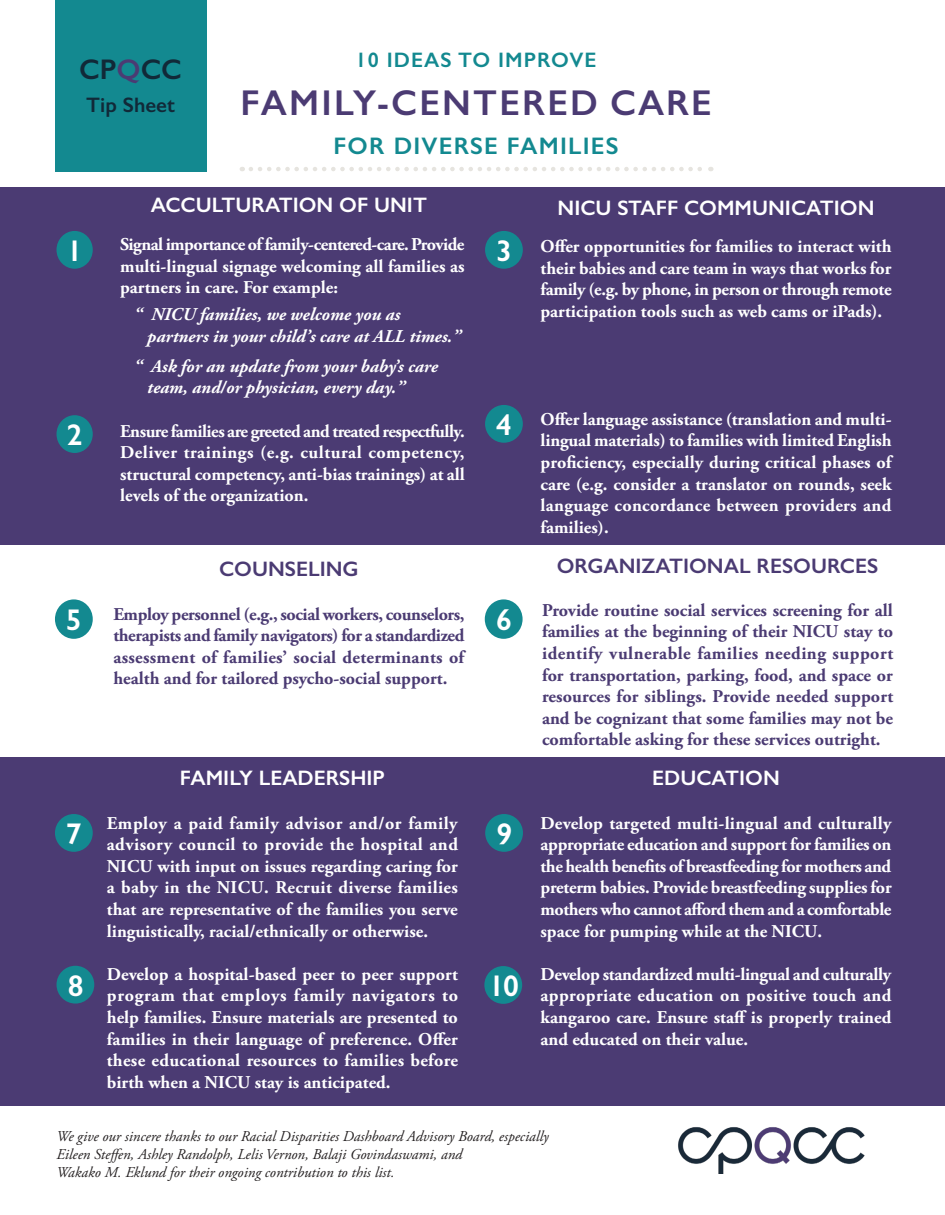
<style>
.page{position:relative;width:945px;height:1215px;background:#fff}
.page>*{position:absolute;margin:0;border:0;box-sizing:border-box;transform-origin:0 0}
.t1{font:600 36px "Gill Sans";letter-spacing:.06em;color:#4b3b73}
.t2{font:600 30px "Gill Sans";color:#fff}
.t3{font:600 28.5px "Gill Sans";color:#112938}
.t4{font:600 24px "Gill Sans";letter-spacing:.05em;color:#138990}
.t5{font:600 21px "Gill Sans";color:#fff}
.t6{font:600 21px "Gill Sans";color:#4b3b73}
.t7{font:600 21px "Gill Sans";letter-spacing:.05em;color:#138990}
.t8{font:600 21px "Gill Sans";color:#112938}
.t9{font:700 18px/21.6px "Adobe Garamond Pro";color:#fff;text-align:justify}
.t10{font:700 18px/21.6px "Adobe Garamond Pro";color:#4b3b73;text-align:justify}
.t11{font:italic 700 18px "Adobe Garamond Pro";color:#fff}
.t12{font:italic 15px/18px "Adobe Garamond Pro";color:#231f20}
.s1{color:#4b3b73}
</style>
<div class="page">
<div style="left:0;top:188px;width:945px;height:357px;background:#4b3b73"></div>
<div style="left:57px;top:231px;width:36px;height:38px;background:#138990;border-radius:50%"></div>
<div style="left:57px;top:415px;width:36px;height:38px;background:#138990;border-radius:50%"></div>
<div style="left:485px;top:231px;width:38px;height:38px;background:#138990;border-radius:50%"></div>
<div style="left:485px;top:405px;width:38px;height:38px;background:#138990;border-radius:50%"></div>
<img style="left:678px;top:1127px;width:187px;height:46px">
<div style="left:485px;top:599px;width:38px;height:40px;background:#138990;border-radius:50%"></div>
<div style="left:55px;top:599px;width:38px;height:40px;background:#138990;border-radius:50%"></div>
<div style="left:0;top:758px;width:945px;height:348px;background:#4b3b73"></div>
<div style="left:57px;top:966px;width:37px;height:38px;background:#138990;border-radius:50%"></div>
<div style="left:485px;top:814px;width:38px;height:38px;background:#138990;border-radius:50%"></div>
<div style="left:484px;top:966px;width:38px;height:38px;background:#138990;border-radius:50%"></div>
<div style="left:55px;top:814px;width:38px;height:38px;background:#138990;border-radius:50%"></div>
<svg style="left:251px;top:167px;width:460px;height:4px"></svg>
<div style="left:55px;top:0;width:151px;height:171px;background:#138990"></div>
<p class="t3" style="left:79px;top:53px;width:104px">CP<span class="s1">Q</span>CC</p>
<p class="t8" style="left:86px;top:93px;width:90px">Tip Sheet</p>
<p class="t7" style="left:356px;top:47px;width:243px">10 IDEAS TO IMPROVE</p>
<p class="t1" style="left:241px;top:81px;width:472px">FAMILY-CENTERED CARE</p>
<p class="t4" style="left:334px;top:131px;width:287px">FOR DIVERSE FAMILIES</p>
<p class="t2" style="left:67px;top:232px;width:17px">1</p>
<p class="t2" style="left:67px;top:417px;width:17px">2</p>
<p class="t5" style="left:151px;top:193px;width:278px">ACCULTURATION OF UNIT</p>
<p class="t9" style="left:120px;top:234px;width:346px">Signal importance of family-centered-care. Provide multi-lingual signage welcoming all families as partners in care. For example:</p>
<p class="t11" style="left:134px;top:304px;width:268px">“ NICU families, we welcome you as</p>
<p class="t11" style="left:147px;top:326px;width:315px">partners in your child’s care at ALL times.”</p>
<p class="t11" style="left:134px;top:356px;width:306px">“ Ask for an update from your baby’s care</p>
<p class="t11" style="left:147px;top:377px;width:259px">team, and/or physician, every day.”</p>
<p class="t9" style="left:120px;top:420px;width:346px">Ensure families are greeted and treated respectfully.<br>Deliver trainings (e.g. cultural competency, structural competency, anti-bias trainings) at all levels of the organization.</p>
<p class="t2" style="left:496px;top:232px;width:17px">3</p>
<p class="t2" style="left:496px;top:406px;width:17px">4</p>
<p class="t6" style="left:219px;top:557px;width:141px">COUNSELING</p>
<p class="t10" style="left:113px;top:603px;width:353px">Employ personnel (e.g., social workers, counselors, therapists and family navigators) for a standardized assessment of families’ social determinants of health and for tailored psycho-social support.</p>
<p class="t2" style="left:66px;top:602px;width:17px">5</p>
<p class="t2" style="left:496px;top:602px;width:17px">6</p>
<p class="t2" style="left:66px;top:816px;width:17px">7</p>
<p class="t2" style="left:68px;top:968px;width:17px">8</p>
<p class="t5" style="left:180px;top:766px;width:206px">FAMILY LEADERSHIP</p>
<p class="t9" style="left:107px;top:812px;width:353px">Employ a paid family advisor and/or family advisory council to provide the hospital and NICU with input on issues regarding caring for a baby in the NICU. Recruit diverse families that are representative of the families you serve linguistically, racial/ethnically or otherwise.</p>
<p class="t9" style="left:107px;top:964px;width:353px">Develop a hospital-based peer to peer support program that employs family navigators to help families. Ensure materials are presented to families in their language of preference. Offer these educational resources to families before birth when a NICU stay is anticipated.</p>
<p class="t2" style="left:496px;top:816px;width:17px">9</p>
<p class="t2" style="left:489px;top:968px;width:32px">10</p>
<p class="t5" style="left:558px;top:195px;width:318px">NICU STAFF COMMUNICATION</p>
<p class="t9" style="left:541px;top:236px;width:353px">Offer opportunities for families to interact with their babies and care team in ways that works for family (e.g. by phone, in person or through remote participation tools such as web cams or iPads).</p>
<p class="t9" style="left:541px;top:409px;width:353px">Offer language assistance (translation and multi&shy;lingual materials) to families with limited English proficiency, especially during critical phases of care (e.g. consider a translator on rounds, seek language concordance between providers and families).</p>
<p class="t6" style="left:557px;top:553px;width:323px">ORGANIZATIONAL RESOURCES</p>
<p class="t10" style="left:542px;top:600px;width:353px">Provide routine social services screening for all families at the beginning of their NICU stay to identify vulnerable families needing support for transportation, parking, food, and space or resources for siblings. Provide needed support and be cognizant that some families may not be comfortable asking for these services outright.</p>
<p class="t5" style="left:652px;top:766px;width:129px">EDUCATION</p>
<p class="t9" style="left:541px;top:812px;width:353px">Develop targeted multi-lingual and culturally appropriate education and support for families on the health benefits of breastfeeding for mothers and preterm babies. Provide breastfeeding supplies for mothers who cannot afford them and a comfortable space for pumping while at the NICU.</p>
<p class="t9" style="left:541px;top:964px;width:353px">Develop standardized multi-lingual and culturally appropriate education on positive touch and kangaroo care. Ensure staff is properly trained and educated on their value.</p>
<p class="t12" style="left:57px;top:1128px;width:494px">We give our sincere thanks to our Racial Disparities Dashboard Advisory Board, especially<br>Eileen Steffen, Ashley Randolph, Lelis Vernon, Balaji Govindaswami, and</p>
<p class="t12" style="left:57px;top:1164px;width:339px">Wakako M. Eklund for their ongoing contribution to this list.</p>
</div>
